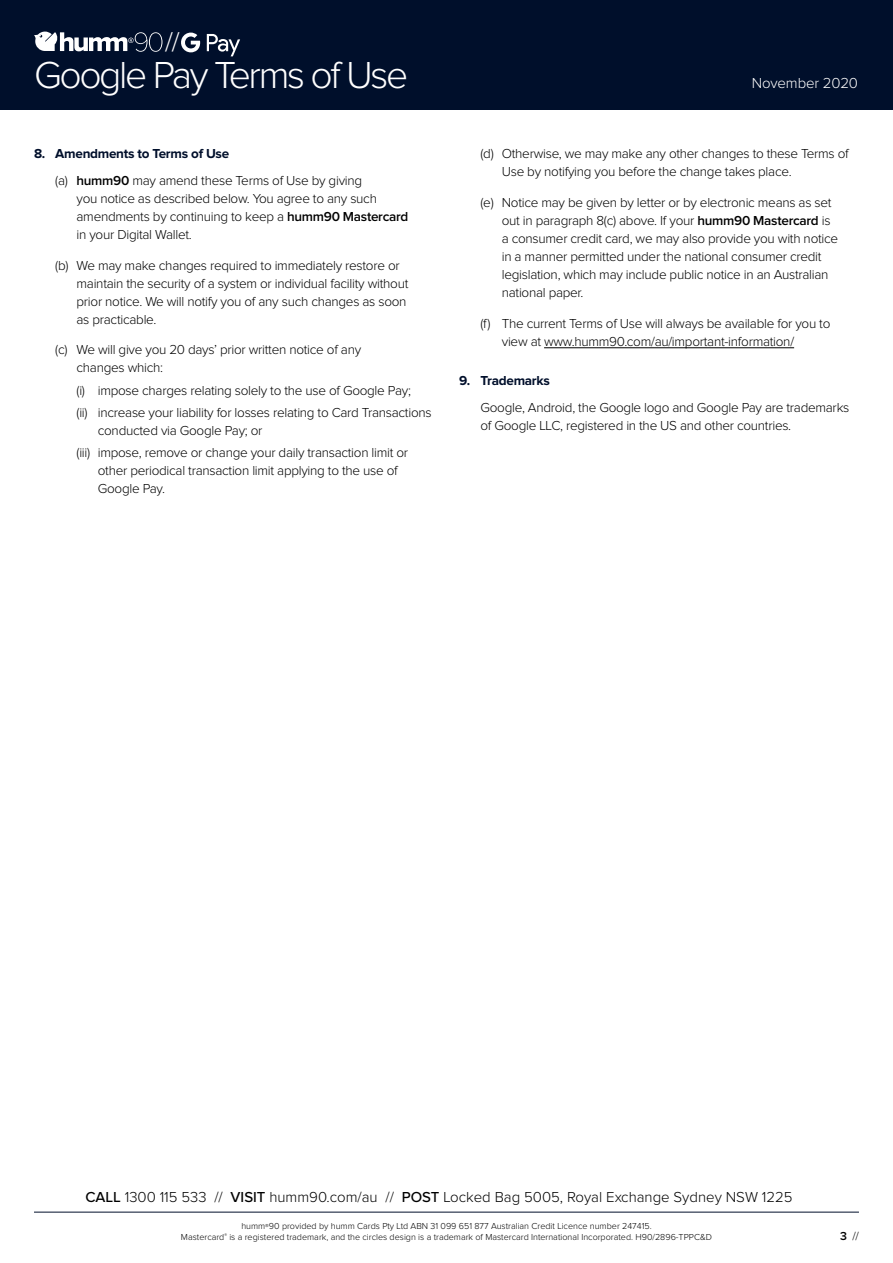
<style>
.page{position:relative;width:893px;height:1263px;background:#fff}
.page>*{position:absolute;margin:0;border:0;box-sizing:border-box;transform-origin:0 0}
.t1{font:300 39px "Proxima Nova";letter-spacing:-.06em;color:#fff}
.t2{font:300 27.45px "Proxima Nova";color:#fff}
.t3{font:300 15px "Proxima Nova";color:#000}
.t4{font:300 15px "Proxima Nova";letter-spacing:-.01em;color:#fff}
.t5{font:300 13.5px/18px "Proxima Nova";letter-spacing:-.02em;color:#000}
.t6{font:700 13.5px "Proxima Nova";letter-spacing:-.02em;color:#000f2b}
.t7{font:300 12px "Proxima Nova";color:#000}
.t8{font:300 9px/10.5px "Proxima Nova";color:#000;text-align:center}
.s1{font-weight:700;color:#000f2b}
.s2{font-weight:600}
.s3{font-weight:500}
.s4{font-size:7.5px}
</style>
<div class="page">
<div style="left:0;top:0;width:893px;height:109px;background:#000f2b"></div>
<svg style="left:34px;top:32px;width:128px;height:20px"></svg>
<svg style="left:207px;top:34px;width:33px;height:22px"></svg>
<svg style="left:181px;top:33px;width:19px;height:19px"></svg>
<hr style="left:34px;top:1212px;width:825px;height:1px;background:#000f2b">
<hr style="left:544px;top:347px;width:250px;height:1px;background:#000">
<h2 class="t2" style="left:165px;top:29px;width:16px">//</h2>
<h1 class="t1" style="left:34px;top:57px;width:376px">Google Pay Terms of Use</h1>
<p class="t5" style="left:55px;top:141px;width:308px;line-height:26.5px;text-indent:-21px"><span class="s1">8. Amendments to Terms of Use<br></span>(a) <span class="s2">humm90</span> may amend these Terms of Use by giving</p>
<p class="t5" style="left:77px;top:190px;width:333px">you notice as described below. You agree to any such amendments by continuing to keep a <span class="s2">humm90 Mastercard </span>in your Digital Wallet.</p>
<p class="t5" style="left:77px;top:257px;width:333px;text-indent:-21px">(b) We may make changes required to immediately restore or maintain the security of a system or individual facility without prior notice. We will notify you of any such changes as soon as practicable.</p>
<p class="t5" style="left:77px;top:341px;width:286px;text-indent:-21px">(c) We will give you 20 days’ prior written notice of any changes which:</p>
<p class="t5" style="left:77px;top:380px;width:357px;line-height:22.2px">(i) impose charges relating solely to the use of Google Pay;<br>(ii) increase your liability for losses relating to Card Transactions</p>
<p class="t5" style="left:77px;top:420px;width:333px;line-height:22.2px;text-indent:21px">conducted via Google Pay; or<br>(iii) impose, remove or change your daily transaction limit or</p>
<p class="t5" style="left:98px;top:462px;width:301px">other periodical transaction limit applying to the use of<br>Google Pay.</p>
<p class="t4" style="left:752px;top:76px;width:108px">November 2020</p>
<p class="t5" style="left:502px;top:146px;width:349px;text-indent:-21px">(d) Otherwise, we may make any other changes to these Terms of<br>Use by notifying you before the change takes place.</p>
<p class="t5" style="left:502px;top:194px;width:338px;text-indent:-21px">(e) Notice may be given by letter or by electronic means as set out in paragraph 8(c) above. If your <span class="s2">humm90 Mastercard</span> is a consumer credit card, we may also provide you with notice in a manner permitted under the national consumer credit legislation, which may include public notice in an Australian national paper.</p>
<p class="t5" style="left:502px;top:315px;width:330px;text-indent:-21px">(f) The current Terms of Use will always be available for you to view at www.humm90.com/au/important-information/</p>
<p class="t6" style="left:459px;top:374px;width:92px">9. Trademarks</p>
<p class="t5" style="left:480px;top:399px;width:370px">Google, Android, the Google logo and Google Pay are trademarks of Google LLC, registered in the US and other countries.</p>
<p class="t3" style="left:85px;top:1190px;width:709px"><span class="s3">CALL</span> 1300 115 533 // <span class="s3">VISIT</span> humm90.com/au // <span class="s3">POST</span> Locked Bag 5005, Royal Exchange Sydney NSW 1225</p>
<p class="t8" style="left:181px;top:1221px;width:533px">humm<span class="s4">®</span>90 provided by humm Cards Pty Ltd ABN 31 099 651 877 Australian Credit Licence number 247415.<br>Mastercard<sup>®</sup> is a registered trademark, and the circles design is a trademark of Mastercard International Incorporated. H90/2896-TPPC&amp;D</p>
<p class="t7" style="left:840px;top:1230px;width:20px"><span class="s2">3</span> //</p>
</div>
